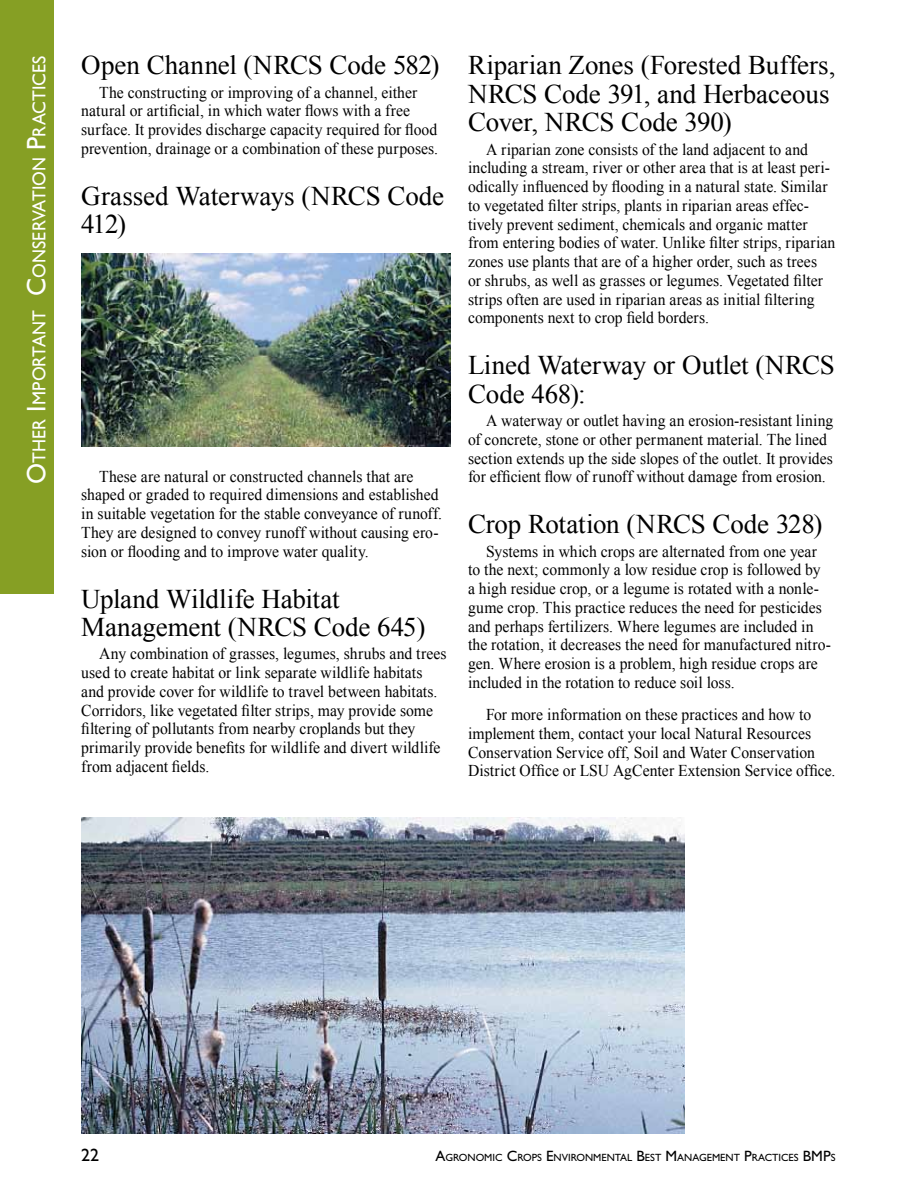
<style>
.page{position:relative;width:918px;height:1188px;background:#fff}
.page>*{position:absolute;margin:0;border:0;box-sizing:border-box;transform-origin:0 0}
.t1{font:27px/28.5px "Times New Roman";letter-spacing:-.005em;color:#000}
.t2{font:18.9px "Gill Sans Std";color:#fff;scale:.95 1}
.t3{font:18px "Gill Sans Std";color:#000}
.t4{font:16.5px/18.8px "Times New Roman";color:#000;scale:.95 1}
.t5{font:10.5px "Gill Sans Std";color:#000}
.s1{font-size:27px}
.s2{font-size:15px}
</style>
<div class="page">
<div style="left:0;top:0;width:54px;height:594px;background:#869f24"></div>
<img style="left:81px;top:254px;width:369px;height:192px">
<img style="left:81px;top:818px;width:603px;height:316px">
<p class="t2" style="left:28px;top:484px;width:453px;rotate:-90deg"><span class="s1">O</span>THER <span class="s1">I</span> MPORTANT <span class="s1">C</span>ONSERVATION <span class="s1">P</span>RACTICES</p>
<h1 class="t1" style="left:81px;top:51px;width:360px">Open Channel (NRCS Code 582)</h1>
<p class="t4" style="left:81px;top:82px;width:377px;text-indent:18px">The constructing or improving of a channel, either natural or artificial, in which water flows with a free surface. It provides discharge capacity required for flood prevention, drainage or a combination of these purposes.</p>
<h1 class="t1" style="left:81px;top:181px;width:364px">Grassed Waterways (NRCS Code<br>412)</h1>
<p class="t4" style="left:81px;top:466px;width:381px;text-indent:18px">These are natural or constructed channels that are shaped or graded to required dimensions and established in suitable vegetation for the stable conveyance of runoff.<br>They are designed to convey runoff without causing ero&shy;sion or flooding and to improve water quality.</p>
<h1 class="t1" style="left:81px;top:584px;width:346px">Upland Wildlife Habitat<br>Management (NRCS Code 645)</h1>
<p class="t4" style="left:81px;top:644px;width:386px;text-indent:18px">Any combination of grasses, legumes, shrubs and trees used to create habitat or link separate wildlife habitats and provide cover for wildlife to travel between habitats.<br>Corridors, like vegetated filter strips, may provide some filtering of pollutants from nearby croplands but they primarily provide benefits for wildlife and divert wildlife from adjacent fields.</p>
<h1 class="t1" style="left:468px;top:51px;width:369px">Riparian Zones (Forested Buffers,<br>NRCS Code 391, and Herbaceous<br>Cover, NRCS Code 390)</h1>
<p class="t4" style="left:468px;top:139px;width:388px;text-indent:18px">A riparian zone consists of the land adjacent to and including a stream, river or other area that is at least peri&shy;odically influenced by flooding in a natural state. Similar to vegetated filter strips, plants in riparian areas effec&shy;tively prevent sediment, chemicals and organic matter from entering bodies of water. Unlike filter strips, riparian zones use plants that are of a higher order, such as trees<br>or shrubs, as well as grasses or legumes. Vegetated filter strips often are used in riparian areas as initial filtering components next to crop field borders.</p>
<h1 class="t1" style="left:468px;top:351px;width:368px">Lined Waterway or Outlet (NRCS<br>Code 468):</h1>
<p class="t4" style="left:468px;top:411px;width:386px;text-indent:18px">A waterway or outlet having an erosion-resistant lining of concrete, stone or other permanent material. The lined section extends up the side slopes of the outlet. It provides for efficient flow of runoff without damage from erosion.</p>
<h1 class="t1" style="left:468px;top:510px;width:356px">Crop Rotation (NRCS Code 328)</h1>
<p class="t4" style="left:468px;top:541px;width:384px;text-indent:18px">Systems in which crops are alternated from one year to the next; commonly a low residue crop is followed by a high residue crop, or a legume is rotated with a nonle&shy;gume crop. This practice reduces the need for pesticides and perhaps fertilizers. Where legumes are included in the rotation, it decreases the need for manufactured nitro&shy;gen. Where erosion is a problem, high residue crops are included in the rotation to reduce soil loss.</p>
<p class="t4" style="left:468px;top:705px;width:388px;text-indent:18px">For more information on these practices and how to implement them, contact your local Natural Resources Conservation Service off, Soil and Water Conservation District Office or LSU AgCenter Extension Service office.</p>
<p class="t3" style="left:81px;top:1145px;width:19px">22</p>
<p class="t5" style="left:435px;top:1152px;width:402px"><span class="s2">A</span>GRONOMIC <span class="s2">C</span>ROPS <span class="s2">E</span>NVIRONMENTAL <span class="s2">B</span>EST <span class="s2">M</span>ANAGEMENT <span class="s2">P</span>RACTICES <span class="s2">BMP</span>S</p>
</div>
